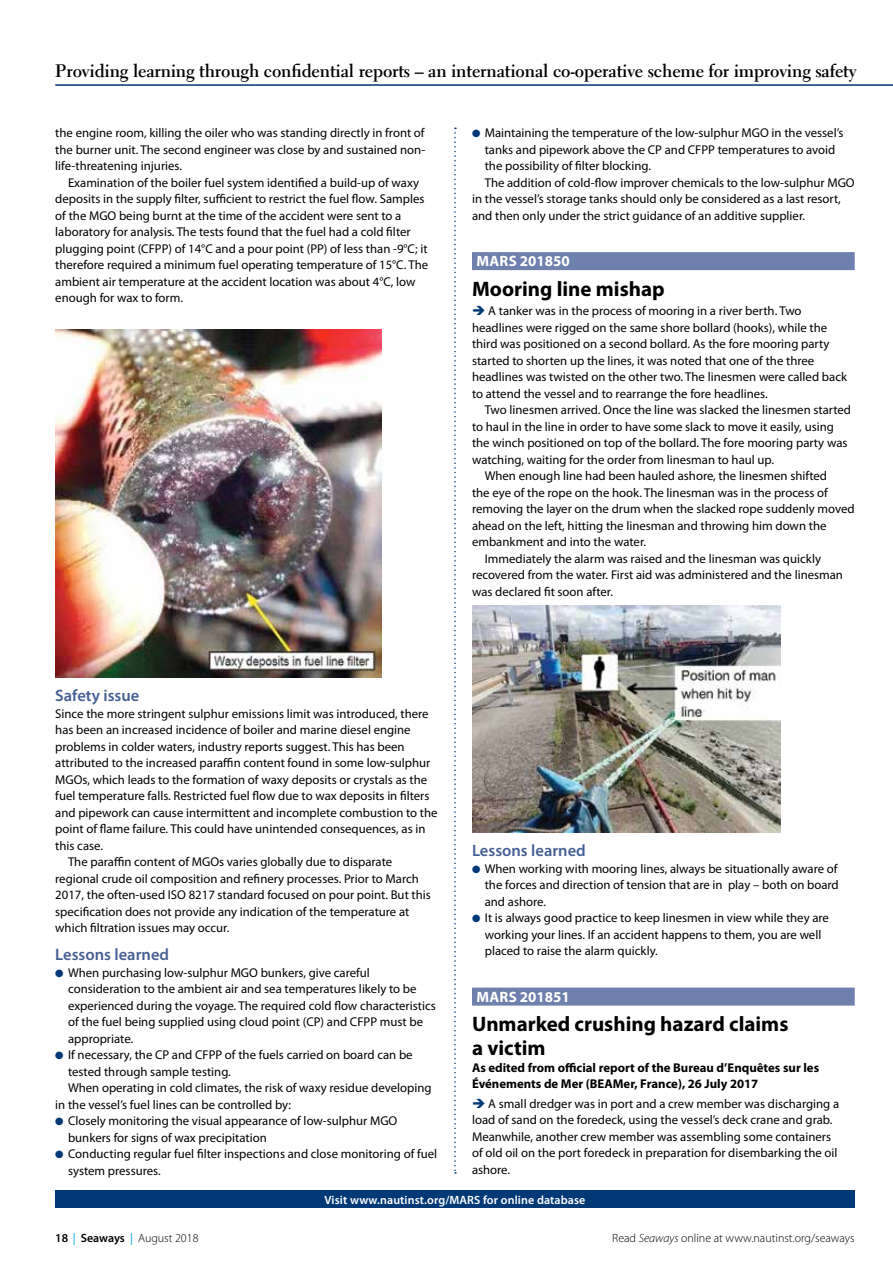
<style>
.page{position:relative;width:893px;height:1263px;background:#fff}
.page>*{position:absolute;margin:0;border:0;box-sizing:border-box;transform-origin:0 0}
.t1{font:700 21px/24px "Myriad Pro";color:#000}
.t2{font:700 18px "Electra LT Std";letter-spacing:-.005em;color:#000}
.t3{font:600 16.5px "Myriad Pro";color:#455f95}
.t4{font:700 15px "Myriad Pro";color:#fff}
.t5{font:12.75px/16.5px "Myriad Pro";color:#000}
.t6{font:700 12.75px/16.5px "Myriad Pro";color:#000}
.t7{font:300 12px "Myriad Pro";color:#000}
.t8{font:600 12px "Myriad Pro";letter-spacing:.01em;color:#fff}
.s1{color:#003976}
.s2{font-weight:600}
.s3{font-weight:400;color:#00a4e3}
.s4{font-style:italic}
</style>
<div class="page">
<svg style="left:454px;top:128px;width:2px;height:1046px"></svg>
<hr style="left:55px;top:84px;width:838px;height:2px;background:#003976">
<div style="left:55px;top:1191px;width:800px;height:17px;background:#003976"></div>
<div style="left:472px;top:252px;width:383px;height:18px;background:#6e80ad"></div>
<img style="left:55px;top:330px;width:326px;height:348px">
<img style="left:472px;top:606px;width:309px;height:227px">
<div style="left:472px;top:987px;width:383px;height:18px;background:#6e80ad"></div>
<h2 class="t2" style="left:55px;top:60px;width:803px">Providing learning through confidential reports – an international co-operative scheme for improving safety</h2>
<p class="t5" style="left:55px;top:124px;width:371px;text-align:justify">the engine room, killing the oiler who was standing directly in front of the burner unit. The second engineer was close by and sustained non&shy;life-threatening injuries.</p>
<p class="t5" style="left:55px;top:174px;width:374px;text-indent:13px">Examination of the boiler fuel system identified a build-up of waxy deposits in the supply filter, sufficient to restrict the fuel flow. Samples of the MGO being burnt at the time of the accident were sent to a laboratory for analysis. The tests found that the fuel had a cold filter plugging point (CFPP) of 14°C and a pour point (PP) of less than -9°C; it therefore required a minimum fuel operating temperature of 15°C. The ambient air temperature at the accident location was about 4°C, low enough for wax to form.</p>
<p class="t5" style="left:472px;top:124px;width:373px"><span class="s1">●</span> Maintaining the temperature of the low-sulphur MGO in the vessel’s</p>
<p class="t5" style="left:485px;top:141px;width:352px">tanks and pipework above the CP and CFPP temperatures to avoid</p>
<p class="t5" style="left:485px;top:157px;width:168px">the possibility of filter blocking.</p>
<p class="t5" style="left:485px;top:174px;width:371px">The addition of cold-flow improver chemicals to the low-sulphur MGO</p>
<p class="t5" style="left:472px;top:190px;width:370px">in the vessel’s storage tanks should only be considered as a last resort,</p>
<p class="t5" style="left:472px;top:207px;width:335px">and then only under the strict guidance of an additive supplier.</p>
<p class="t4" style="left:476px;top:251px;width:95px">MARS 201850</p>
<h1 class="t1" style="left:472px;top:276px;width:194px">Mooring line mishap</h1>
<p class="t5" style="left:472px;top:302px;width:376px"><span class="s1">➔</span> A tanker was in the process of mooring in a river berth. Two headlines were rigged on the same shore bollard (hooks), while the third was positioned on a second bollard. As the fore mooring party started to shorten up the lines, it was noted that one of the three headlines was twisted on the other two. The linesmen were called back to attend the vessel and to rearrange the fore headlines.</p>
<p class="t5" style="left:485px;top:401px;width:368px">Two linesmen arrived. Once the line was slacked the linesmen started</p>
<p class="t5" style="left:472px;top:418px;width:363px">to haul in the line in order to have some slack to move it easily, using</p>
<p class="t5" style="left:472px;top:434px;width:377px">the winch positioned on top of the bollard. The fore mooring party was</p>
<p class="t5" style="left:472px;top:451px;width:304px">watching, waiting for the order from linesman to haul up.</p>
<p class="t5" style="left:485px;top:467px;width:344px">When enough line had been hauled ashore, the linesmen shifted</p>
<p class="t5" style="left:472px;top:484px;width:357px">the eye of the rope on the hook. The linesman was in the process of</p>
<p class="t5" style="left:472px;top:500px;width:384px">removing the layer on the drum when the slacked rope suddenly moved</p>
<p class="t5" style="left:472px;top:517px;width:356px">ahead on the left, hitting the linesman and throwing him down the</p>
<p class="t5" style="left:472px;top:533px;width:176px">embankment and into the water.</p>
<p class="t5" style="left:485px;top:550px;width:338px">Immediately the alarm was raised and the linesman was quickly</p>
<p class="t5" style="left:472px;top:566px;width:373px">recovered from the water. First aid was administered and the linesman</p>
<p class="t5" style="left:472px;top:583px;width:143px">was declared fit soon after.</p>
<p class="t3" style="left:55px;top:685px;width:86px">Safety issue</p>
<p class="t5" style="left:55px;top:705px;width:375px">Since the more stringent sulphur emissions limit was introduced, there</p>
<p class="t5" style="left:55px;top:722px;width:357px">has been an increased incidence of boiler and marine diesel engine</p>
<p class="t5" style="left:55px;top:738px;width:351px">problems in colder waters, industry reports suggest. This has been</p>
<p class="t5" style="left:55px;top:755px;width:377px">attributed to the increased paraffin content found in some low-sulphur</p>
<p class="t5" style="left:55px;top:771px;width:373px">MGOs, which leads to the formation of waxy deposits or crystals as the</p>
<p class="t5" style="left:55px;top:787px;width:376px">fuel temperature falls. Restricted fuel flow due to wax deposits in filters</p>
<p class="t5" style="left:55px;top:804px;width:384px">and pipework can cause intermittent and incomplete combustion to the</p>
<p class="t5" style="left:55px;top:820px;width:372px">point of flame failure. This could have unintended consequences, as in</p>
<p class="t5" style="left:55px;top:837px;width:49px">this case.</p>
<p class="t5" style="left:68px;top:853px;width:326px">The paraffin content of MGOs varies globally due to disparate</p>
<p class="t5" style="left:55px;top:870px;width:365px">regional crude oil composition and refinery processes. Prior to March</p>
<p class="t5" style="left:55px;top:886px;width:377px">2017, the often-used ISO 8217 standard focused on pour point. But this</p>
<p class="t5" style="left:55px;top:903px;width:356px">specification does not provide any indication of the temperature at</p>
<p class="t5" style="left:55px;top:919px;width:176px">which filtration issues may occur.</p>
<p class="t3" style="left:55px;top:944px;width:115px">Lessons learned</p>
<p class="t5" style="left:68px;top:964px;width:369px;text-indent:-13px"><span class="s1">●</span> When purchasing low-sulphur MGO bunkers, give careful consideration to the ambient air and sea temperatures likely to be experienced during the voyage. The required cold flow characteristics of the fuel being supplied using cloud point (CP) and CFPP must be appropriate.</p>
<p class="t5" style="left:55px;top:1047px;width:359px"><span class="s1">●</span> If necessary, the CP and CFPP of the fuels carried on board can be</p>
<p class="t5" style="left:68px;top:1063px;width:164px">tested through sample testing.</p>
<p class="t5" style="left:68px;top:1080px;width:365px">When operating in cold climates, the risk of waxy residue developing</p>
<p class="t5" style="left:55px;top:1096px;width:237px">in the vessel’s fuel lines can be controlled by:</p>
<p class="t5" style="left:68px;top:1113px;width:331px;text-indent:-13px"><span class="s1">●</span> Closely monitoring the visual appearance of low-sulphur MGO bunkers for signs of wax precipitation</p>
<p class="t5" style="left:68px;top:1146px;width:371px;text-indent:-13px"><span class="s1">●</span> Conducting regular fuel filter inspections and close monitoring of fuel system pressures.</p>
<p class="t3" style="left:472px;top:840px;width:115px">Lessons learned</p>
<p class="t5" style="left:485px;top:860px;width:356px;text-align:justify;text-indent:-13px"><span class="s1">●</span> When working with mooring lines, always be situationally aware of the forces and direction of tension that are in play – both on board and ashore.</p>
<p class="t5" style="left:485px;top:909px;width:346px;text-indent:-13px"><span class="s1">●</span> It is always good practice to keep linesmen in view while they are working your lines. If an accident happens to them, you are well placed to raise the alarm quickly.</p>
<p class="t4" style="left:476px;top:987px;width:95px">MARS 201851</p>
<h1 class="t1" style="left:472px;top:1011px;width:318px">Unmarked crushing hazard claims a victim</h1>
<p class="t6" style="left:472px;top:1059px;width:349px">As edited from official report of the Bureau d’Enquêtes sur les<br>Événements de Mer (BEAMer, France), 26 July 2017</p>
<p class="t5" style="left:472px;top:1095px;width:369px"><span class="s1">➔</span> A small dredger was in port and a crew member was discharging a load of sand on the foredeck, using the vessel’s deck crane and grab.<br>Meanwhile, another crew member was assembling some containers of old oil on the port foredeck in preparation for disembarking the oil ashore.</p>
<p class="t8" style="left:324px;top:1192px;width:262px">Visit www.nautinst.org/MARS for online database</p>
<p class="t7" style="left:55px;top:1231px;width:145px"><span class="s2">18</span> <span class="s3">|</span> <span class="s2">Seaways</span> <span class="s3">|</span> August 2018</p>
<p class="t7" style="left:612px;top:1231px;width:244px">Read <span class="s4">Seaways</span> online at www.nautinst.org/seaways</p>
</div>
